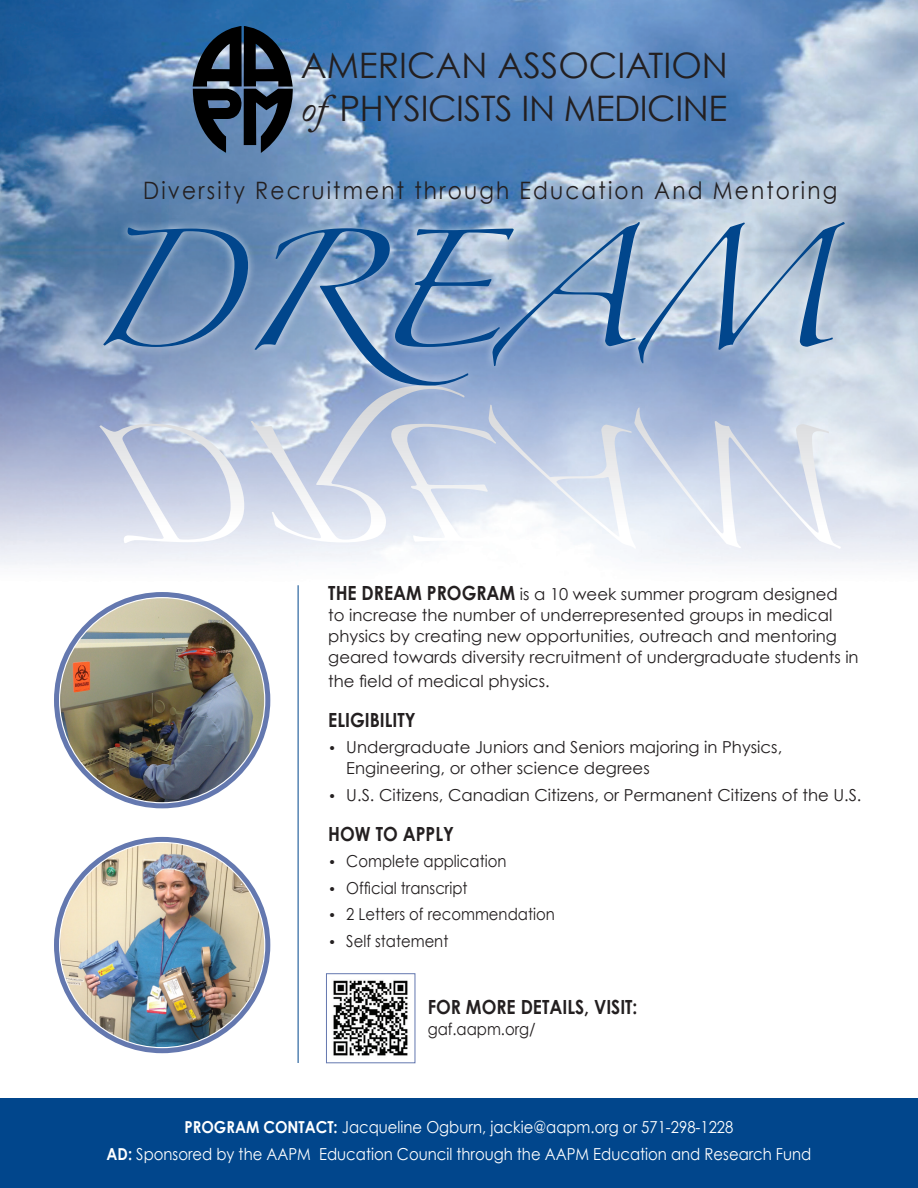
<style>
.page{position:relative;width:918px;height:1188px;background:#fff}
.page>*{position:absolute;margin:0;border:0;box-sizing:border-box;transform-origin:0 0}
.t1{font:105px "Zapfino";color:#01468c}
.t2{font:35.1px/42.2px "Century Gothic";letter-spacing:-.015em;color:#231f20}
.t3{font:24px "Century Gothic";letter-spacing:.1em;color:#231f20;scale:.9 1}
.t4{font:700 19.5px "Century Gothic";color:#231f20;scale:.9 1}
.t5{font:16.5px/21px "Century Gothic";color:#231f20}
.t6{font:16.5px "Century Gothic";color:#fff;scale:.9 1}
.t7{font:16.5px "Century Gothic";color:#231f20;scale:.9 1}
.s1{font-family:"Adobe Caslon Pro";font-style:italic;font-size:38.7px}
.s2{font-weight:700;font-size:19.5px}
.s3{font-size:13.5px}
.s4{font-weight:700}
</style>
<div class="page">
<img style="left:0;top:0;width:918px;height:675px">
<div style="left:0;top:1098px;width:918px;height:90px;background:#01468c"></div>
<svg style="left:251px;top:395px;width:385px;height:154px"></svg>
<div style="left:95px;top:214px;width:758px;height:181px;background:#fff;opacity:.75"></div>
<svg style="left:193px;top:26px;width:100px;height:127px;background:#2c3e52"></svg>
<img style="left:333px;top:980px;width:75px;height:76px">
<div style="left:326px;top:973px;width:89px;height:90px;border:1px solid #6478af"></div>
<svg style="left:54px;top:837px;width:216px;height:216px;background:#6f82b4"></svg>
<img style="left:60px;top:842px;width:205px;height:206px;border-radius:103px">
<svg style="left:54px;top:592px;width:216px;height:216px;background:#7688b8"></svg>
<img style="left:60px;top:598px;width:205px;height:205px;border-radius:103px">
<hr style="left:298px;top:585px;width:1px;height:478px;background:#01468c">
<p class="t2" style="left:301px;top:44px;width:429px">AMERICAN ASSOCIATION <span class="s1">of</span> PHYSICISTS IN MEDICINE</p>
<p class="t3" style="left:143px;top:176px;width:773px">Diversity Recruitment through Education And Mentoring</p>
<p class="t1" style="left:86px;top:247px;width:747px">DREAM</p>
<p class="t5" style="left:328px;top:583px;width:532px"><span class="s2">THE DREAM PROGRAM</span> is a 10 week summer program designed<br>to increase the number of underrepresented groups in medical physics by creating new opportunities, outreach and mentoring geared towards diversity recruitment of undergraduate students in</p>
<p class="t5" style="left:328px;top:670px;width:223px">the field of medical physics.</p>
<p class="t4" style="left:328px;top:708px;width:99px">ELIGIBILITY</p>
<p class="t5" style="left:346px;top:737px;width:437px;text-indent:-18px"><span class="s3">•</span> Undergraduate Juniors and Seniors majoring in Physics,<br>Engineering, or other science degrees</p>
<p class="t5" style="left:328px;top:784px;width:535px"><span class="s3">•</span> U.S. Citizens, Canadian Citizens, or Permanent Citizens of the U.S.</p>
<p class="t4" style="left:328px;top:822px;width:141px">HOW TO APPLY</p>
<p class="t7" style="left:328px;top:851px;width:199px"><span class="s3">•</span> Complete application</p>
<p class="t7" style="left:328px;top:878px;width:156px"><span class="s3">•</span> Official transcript</p>
<p class="t7" style="left:328px;top:904px;width:253px"><span class="s3">•</span> 2 Letters of recommendation</p>
<p class="t7" style="left:328px;top:931px;width:135px"><span class="s3">•</span> Self statement</p>
<p class="t4" style="left:428px;top:995px;width:235px">FOR MORE DETAILS, VISIT:</p>
<p class="t7" style="left:428px;top:1019px;width:122px">gaf.aapm.org/</p>
<p class="t6" style="left:185px;top:1117px;width:611px"><span class="s4">PROGRAM CONTACT:</span> Jacqueline Ogburn, jackie@aapm.org or 571-298-1228</p>
<p class="t6" style="left:107px;top:1144px;width:785px"><span class="s4">AD:</span> Sponsored by the AAPM Education Council through the AAPM Education and Research Fund</p>
</div>
